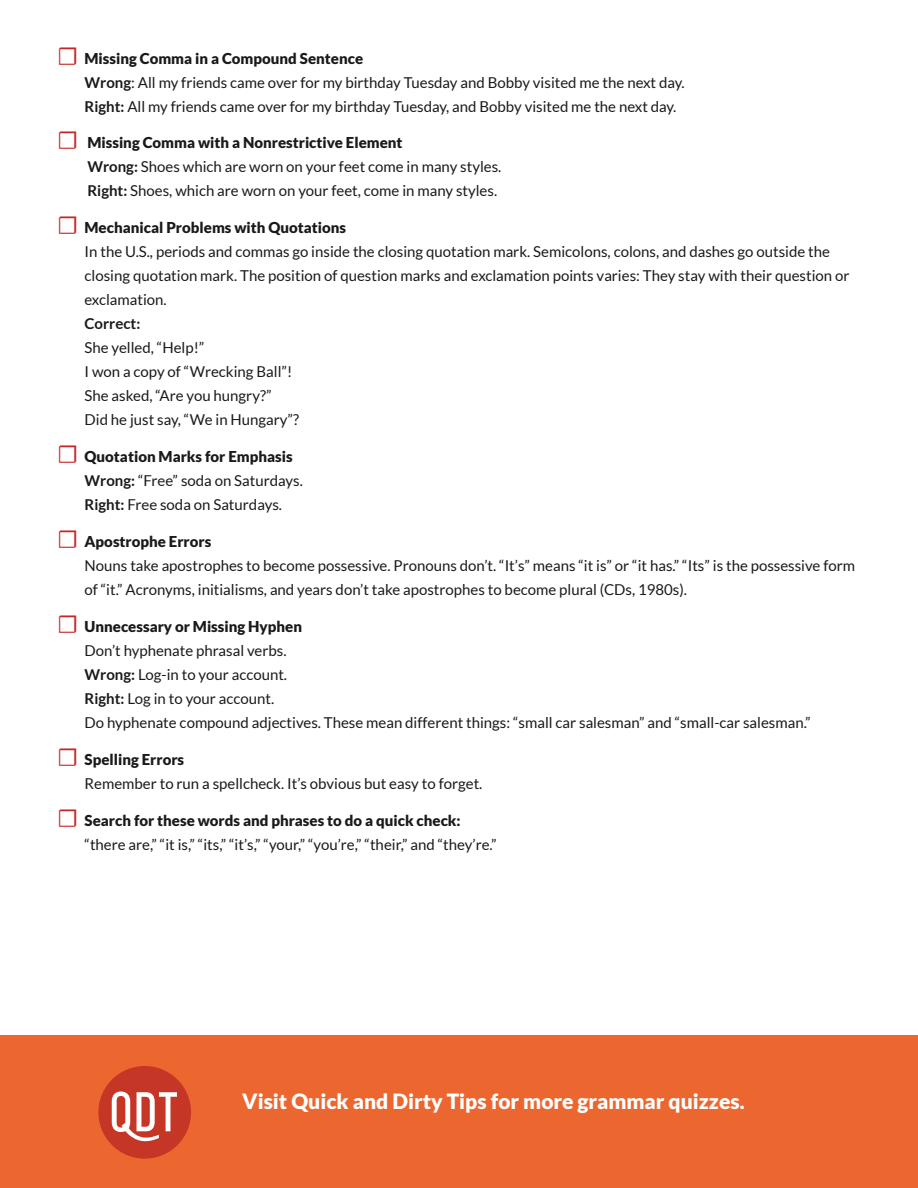
<style>
.page{position:relative;width:918px;height:1188px;background:#fff}
.page>*{position:absolute;margin:0;border:0;box-sizing:border-box;transform-origin:0 0}
.t1{font:31.05px "Playfair Display";color:#131514}
.t2{font:900 21px "Lato";color:#fff}
.t3{font:15px/24px "Lato";color:#1b1a1a}
.s1{font-family:"Minion Pro";font-size:25.5px;color:#c62627}
.s2{font-weight:900}
.s3{font-weight:700}
</style>
<div class="page">
<div style="left:0;top:1035px;width:918px;height:153px;background:#ec672f"></div>
<div style="left:98px;top:1066px;width:93px;height:93px;background:#c63627;border-radius:50%"></div>
<svg style="left:112px;top:1092px;width:65px;height:49px"></svg>
<p class="t3" style="left:85px;top:46px;width:602px;text-indent:-27px"><span class="s1">☐</span> <span class="s2">Missing Comma in a Compound Sentence<br></span><span class="s3">Wrong</span>: All my friends came over for my birthday Tuesday and Bobby visited me the next day.<br><span class="s3">Right:</span> All my friends came over for my birthday Tuesday, and Bobby visited me the next day.</p>
<p class="t3" style="left:87px;top:131px;width:416px;text-indent:-30px"><span class="s1">☐</span> <span class="s2">Missing Comma with a Nonrestrictive Element<br></span><span class="s3">Wrong:</span> Shoes which are worn on your feet come in many styles.<br><span class="s3">Right:</span> Shoes, which are worn on your feet, come in many styles.</p>
<p class="t3" style="left:85px;top:216px;width:766px;text-indent:-27px"><span class="s1">☐</span> <span class="s2">Mechanical Problems with Quotations<br></span>In the U.S., periods and commas go inside the closing quotation mark. Semicolons, colons, and dashes go outside the closing quotation mark. The position of question marks and exclamation points varies: They stay with their question or exclamation.<br><span class="s3">Correct:<br></span>She yelled, “Help!”<br>I won a copy of “Wrecking Ball”!<br>She asked, “Are you hungry?”<br>Did he just say, “We in Hungary”?</p>
<p class="t3" style="left:85px;top:445px;width:220px;text-indent:-27px"><span class="s1">☐</span> <span class="s2">Quotation Marks for Emphasis<br></span><span class="s3">Wrong:</span> “Free” soda on Saturdays.<br><span class="s3">Right:</span> Free soda on Saturdays.</p>
<p class="t3" style="left:85px;top:530px;width:772px;text-indent:-27px"><span class="s1">☐</span> <span class="s2">Apostrophe Errors<br></span>Nouns take apostrophes to become possessive. Pronouns don’t. “It’s” means “it is” or “it has.” “Its” is the possessive form of “it.” Acronyms, initialisms, and years don’t take apostrophes to become plural (CDs, 1980s).</p>
<p class="t3" style="left:85px;top:615px;width:728px;text-indent:-27px"><span class="s1">☐</span> <span class="s2">Unnecessary or Missing Hyphen<br></span>Don’t hyphenate phrasal verbs.<br><span class="s3">Wrong:</span> Log-in to your account.<br><span class="s3">Right:</span> Log in to your account.<br>Do hyphenate compound adjectives. These mean different things: “small car salesman” and “small-car salesman.”</p>
<p class="t3" style="left:85px;top:748px;width:399px;text-indent:-27px"><span class="s1">☐</span> <span class="s2">Spelling Errors<br></span>Remember to run a spellcheck. It’s obvious but easy to forget.</p>
<p class="t3" style="left:85px;top:809px;width:413px;text-indent:-27px"><span class="s1">☐</span> <span class="s2">Search for these words and phrases to do a quick check: </span>“there are,” “it is,” “its,” “it’s,” “your,” “you’re,” “their,” and “they’re.”</p>
<p class="t1" style="left:-7px;top:675px;width:226px">Do things better</p>
<p class="t2" style="left:242px;top:1089px;width:504px">Visit Quick and Dirty Tips for more grammar quizzes.</p>
</div>
